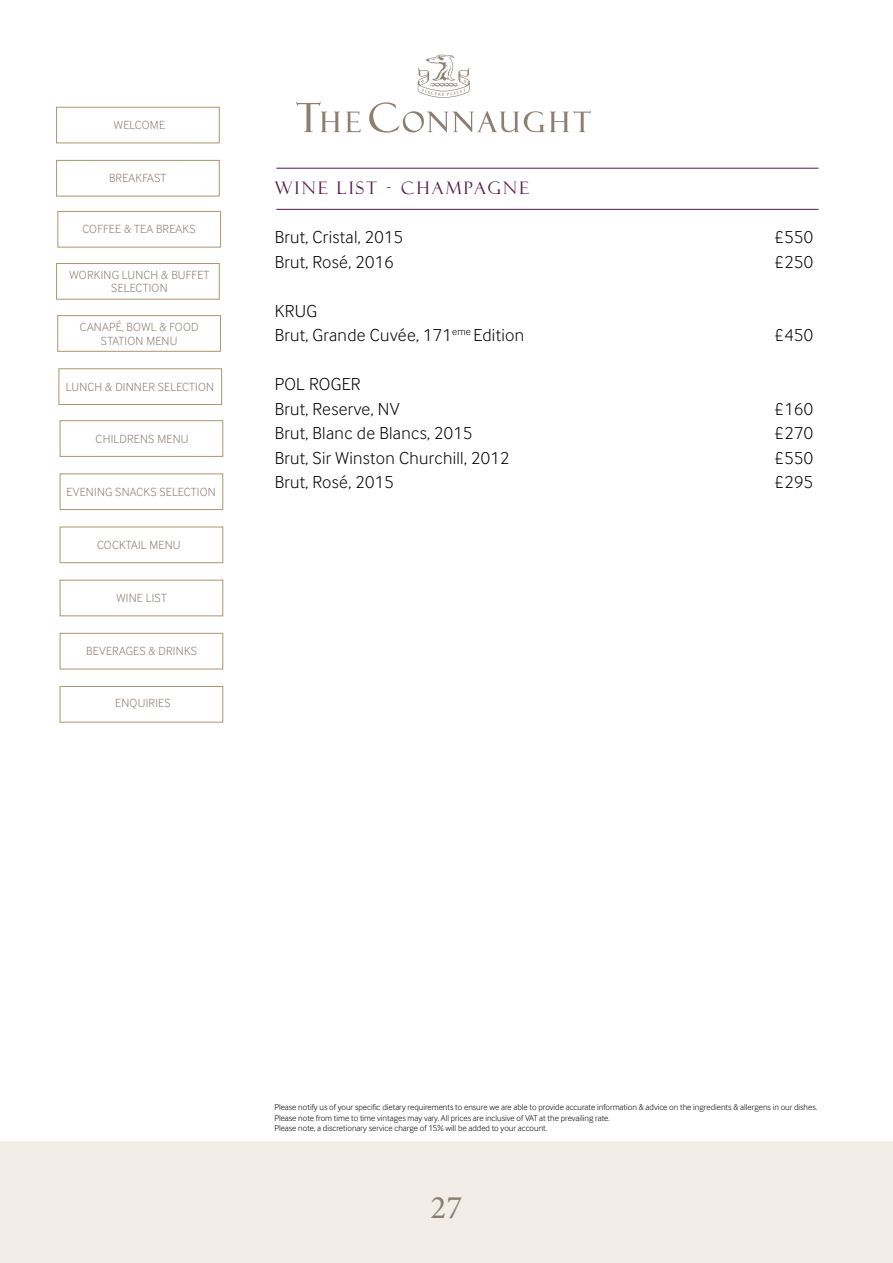
<style>
.page{position:relative;width:893px;height:1263px;background:#fff}
.page>*{position:absolute;margin:0;border:0;box-sizing:border-box;transform-origin:0 0}
.t1{font:33px "Minion Pro";color:#8b7f72}
.t2{font:300 18px/24.5px "Inter Face";letter-spacing:.02em;color:#000}
.t3{font:17.25px "Felix Titling";letter-spacing:.14em;color:#511b4a}
.t4{font:300 12.15px/13.6px "Inter Face";letter-spacing:.02em;color:#8b7f72;text-align:center}
.t5{font:300 8.7px/10.5px "Inter Face";color:#000}
</style>
<div class="page">
<div style="left:0;top:1142px;width:893px;height:121px;background:#f2ede6"></div>
<svg style="left:369px;top:55px;width:222px;height:78px"></svg>
<svg style="left:346px;top:112px;width:14px;height:20px"></svg>
<svg style="left:297px;top:102px;width:43px;height:30px"></svg>
<hr style="left:276px;top:168px;width:543px;height:1px;background:#511b4a">
<hr style="left:276px;top:209px;width:543px;height:1px;background:#511b4a">
<div style="left:56px;top:107px;width:163px;height:36px;border:1px solid #ab976e"></div>
<div style="left:56px;top:160px;width:163px;height:36px;border:1px solid #ab976e"></div>
<div style="left:56px;top:263px;width:163px;height:36px;border:1px solid #ab976e"></div>
<div style="left:58px;top:315px;width:163px;height:36px;border:1px solid #ab976e"></div>
<div style="left:59px;top:369px;width:163px;height:36px;border:1px solid #ab976e"></div>
<div style="left:60px;top:420px;width:163px;height:37px;border:1px solid #ab976e"></div>
<div style="left:60px;top:474px;width:163px;height:36px;border:1px solid #ab976e"></div>
<div style="left:60px;top:527px;width:163px;height:36px;border:1px solid #ab976e"></div>
<div style="left:60px;top:580px;width:163px;height:36px;border:1px solid #ab976e"></div>
<div style="left:60px;top:633px;width:163px;height:36px;border:1px solid #ab976e"></div>
<div style="left:60px;top:686px;width:163px;height:36px;border:1px solid #ab976e"></div>
<div style="left:58px;top:211px;width:163px;height:36px;border:1px solid #ab976e"></div>
<h3 class="t4" style="left:114px;top:118px;width:53px">WELCOME</h3>
<h3 class="t4" style="left:109px;top:171px;width:59px">BREAKFAST</h3>
<h3 class="t4" style="left:82px;top:222px;width:115px">COFFEE &amp; TEA BREAKS</h3>
<h3 class="t4" style="left:70px;top:268px;width:141px">WORKING LUNCH &amp; BUFFET<br>SELECTION</h3>
<h3 class="t4" style="left:80px;top:320px;width:120px">CANAPÉ, BOWL &amp; FOOD<br>STATION MENU</h3>
<h3 class="t4" style="left:66px;top:380px;width:150px">LUNCH &amp; DINNER SELECTION</h3>
<h3 class="t4" style="left:96px;top:432px;width:94px">CHILDRENS MENU</h3>
<h3 class="t4" style="left:67px;top:485px;width:151px">EVENING SNACKS SELECTION</h3>
<h3 class="t4" style="left:97px;top:538px;width:85px">COCKTAIL MENU</h3>
<h3 class="t4" style="left:116px;top:591px;width:52px">WINE LIST</h3>
<h3 class="t4" style="left:86px;top:644px;width:112px">BEVERAGES &amp; DRINKS</h3>
<h3 class="t4" style="left:115px;top:696px;width:57px">ENQUIRIES</h3>
<h3 class="t3" style="left:275px;top:178px;width:256px">WINE LIST - CHAMPAGNE</h3>
<h2 class="t2" style="left:275px;top:225px;width:130px">Brut, Cristal, 2015</h2>
<h2 class="t2" style="left:775px;top:225px;width:40px">£550</h2>
<h2 class="t2" style="left:275px;top:249px;width:121px">Brut, Rosé, 2016</h2>
<h2 class="t2" style="left:775px;top:249px;width:40px">£250</h2>
<h2 class="t2" style="left:275px;top:298px;width:251px">KRUG<br>Brut, Grande Cuvée, 171<sup>eme</sup> Edition</h2>
<h2 class="t2" style="left:775px;top:323px;width:40px">£450</h2>
<h2 class="t2" style="left:275px;top:372px;width:126px">POL ROGER<br>Brut, Reserve, NV</h2>
<h2 class="t2" style="left:775px;top:396px;width:40px">£160</h2>
<h2 class="t2" style="left:275px;top:421px;width:199px">Brut, Blanc de Blancs, 2015</h2>
<h2 class="t2" style="left:775px;top:421px;width:40px">£270</h2>
<h2 class="t2" style="left:275px;top:445px;width:236px">Brut, Sir Winston Churchill, 2012</h2>
<h2 class="t2" style="left:775px;top:445px;width:40px">£550</h2>
<h2 class="t2" style="left:275px;top:470px;width:121px">Brut, Rosé, 2015</h2>
<h2 class="t2" style="left:775px;top:470px;width:40px">£295</h2>
<p class="t5" style="left:274px;top:1102px;width:544px">Please notify us of your specific dietary requirements to ensure we are able to provide accurate information &amp; advice on the ingredients &amp; allergens in our dishes.<br>Please note from time to time vintages may vary. All prices are inclusive of VAT at the prevailing rate.<br>Please note, a discretionary service charge of 15% will be added to your account.</p>
<h1 class="t1" style="left:431px;top:1185px;width:33px">27</h1>
</div>
